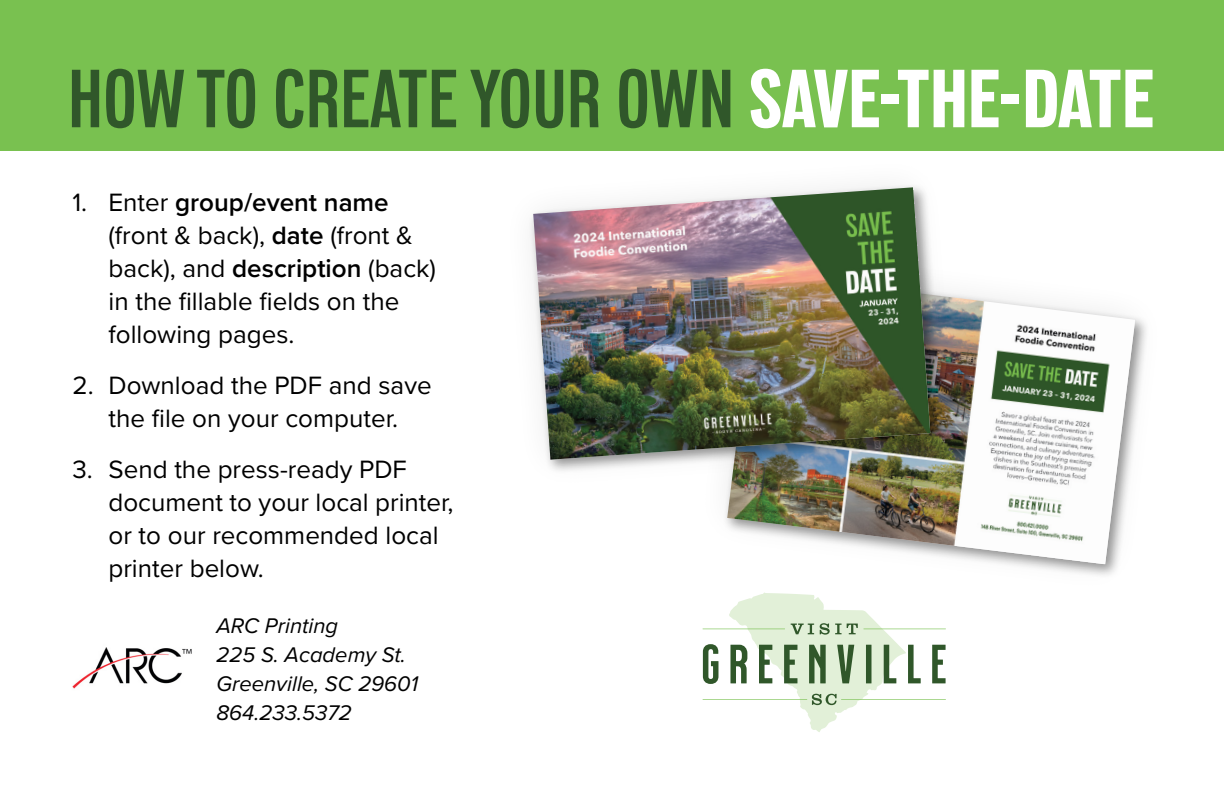
<style>
.page{position:relative;width:1224px;height:792px;background:#fff}
.page>*{position:absolute;margin:0;border:0;box-sizing:border-box;transform-origin:0 0}
.t1{font:600 condensed 82.2px "Lorimer No 2";color:#30572a}
.t2{font:26px/33px "Proxima Nova";color:#000}
.t3{font:italic 22px/29px "Proxima Nova";color:#000}
.s1{font-weight:700;color:#fff}
.s2{font-weight:600}
</style>
<div class="page">
<div style="left:0;top:0;width:1224px;height:150px;background:#79c150"></div>
<svg style="left:703px;top:602px;width:243px;height:130px"></svg>
<svg style="left:725px;top:317px;width:421px;height:285px"></svg>
<img style="left:727px;top:295px;width:408px;height:269px">
<img style="left:530px;top:185px;width:436px;height:311px">
<img style="left:533px;top:187px;width:397px;height:273px">
<img style="left:72px;top:647px;width:120px;height:42px">
<h1 class="t1" style="left:68px;top:53px;width:1088px">HOW TO CREATE YOUR OWN <span class="s1">SAVE-THE-DATE</span></h1>
<p class="t2" style="left:108px;top:184px;width:329px;text-indent:-36px">1. Enter <span class="s2">group/event name </span>(front &amp; back), <span class="s2">date</span> (front &amp; back), and <span class="s2">description</span> (back) in the fillable fields on the following pages.</p>
<p class="t2" style="left:72px;top:367px;width:361px;text-align:center">2. Download the PDF and save the file on your computer.</p>
<p class="t2" style="left:108px;top:451px;width:347px;text-indent:-36px">3. Send the press-ready PDF document to your local printer, or to our recommended local printer below.</p>
<p class="t3" style="left:216px;top:610px;width:203px">ARC Printing<br>225 S. Academy St.<br>Greenville, SC 29601<br>864.233.5372</p>
</div>
